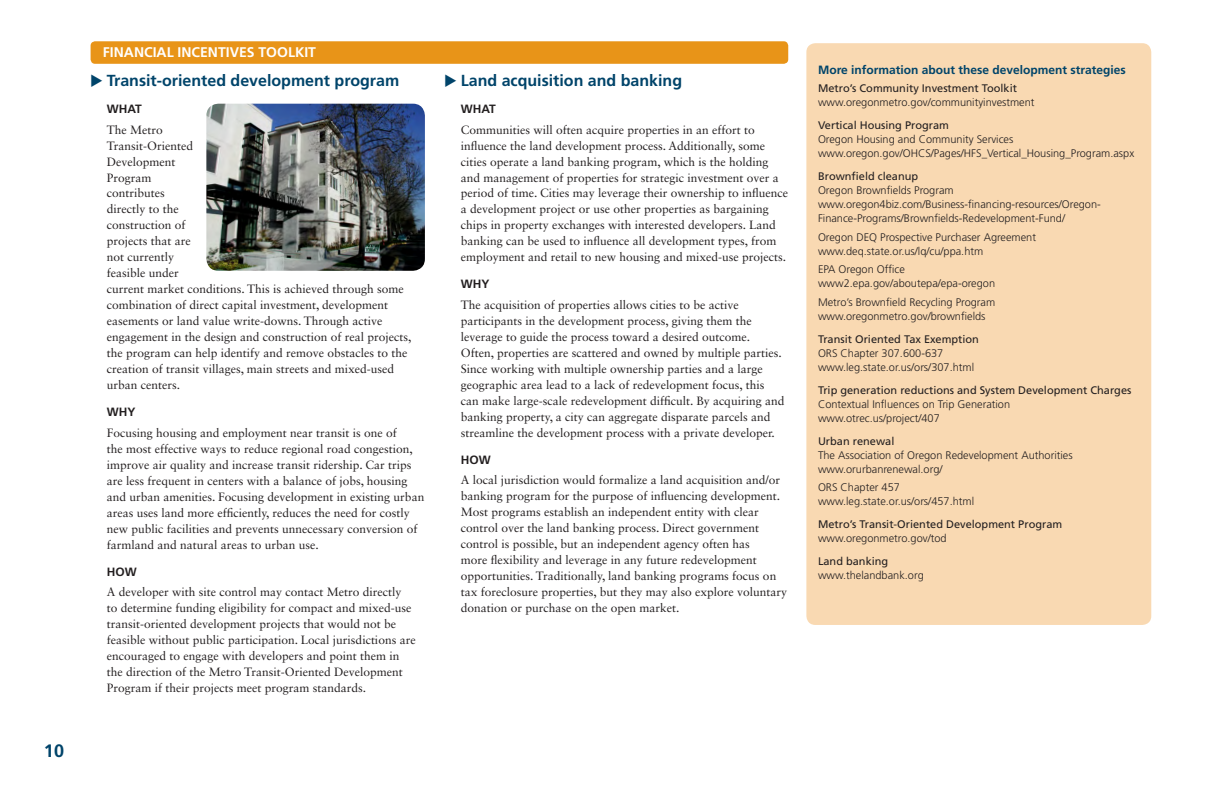
<style>
.page{position:relative;width:1224px;height:792px;background:#fff}
.page>*{position:absolute;margin:0;border:0;box-sizing:border-box;transform-origin:0 0}
.t1{font:700 18px "Frutiger LT Std";color:#00446a}
.Heading_3{font:700 16px "Frutiger LT Std";color:#00446a}
.t2{font:700 14px "Frutiger LT Std";color:#fff}
.t3{font:12px/16px "Sabon LT Std";color:#231f20}
.Highlight_box_headin{font:700 12px "Frutiger LT Std";color:#00446a}
.Heading_4{font:700 12px "Frutiger LT Std";color:#231f20}
.Highlight_box_basic{font:300 11px/14px "Frutiger LT Std";color:#231f20}
.Highlight_box_basic-2{font:11px/14px "Frutiger LT Std";color:#231f20}
.s1{font-weight:400}
.s2{font-weight:300}
</style>
<div class="page">
<div style="left:806px;top:43px;width:345px;height:582px;background:#f9d9b2;border-radius:9px"></div>
<div style="left:91px;top:41px;width:697px;height:23px;background:#e89418;border-radius:4px"></div>
<img style="left:206px;top:104px;width:219px;height:167px">
<p class="t1" style="left:44px;top:740px;width:22px">10</p>
<p class="t2" style="left:103px;top:44px;width:215px">FINANCIAL INCENTIVES TOOLKIT</p>
<p class="Heading_3" style="left:90px;top:71px;width:311px">◆ Transit-oriented development program</p>
<p class="Heading_4" style="left:107px;top:102px;width:37px">WHAT</p>
<p class="t3" style="left:107px;top:121px;width:306px">The Metro<br>Transit-Oriented<br>Development<br>Program<br>contributes<br>directly to the<br>construction of<br>projects that are<br>not currently<br>feasible under<br>current market conditions. This is achieved through some combination of direct capital investment, development easements or land value write-downs. Through active engagement in the design and construction of real projects, the program can help identify and remove obstacles to the creation of transit villages, main streets and mixed-used urban centers.</p>
<p class="Heading_4" style="left:107px;top:405px;width:30px">WHY</p>
<p class="t3" style="left:107px;top:425px;width:319px">Focusing housing and employment near transit is one of<br>the most effective ways to reduce regional road congestion, improve air quality and increase transit ridership. Car trips are less frequent in centers with a balance of jobs, housing and urban amenities. Focusing development in existing urban areas uses land more efficiently, reduces the need for costly new public facilities and prevents unnecessary conversion of farmland and natural areas to urban use.</p>
<p class="Heading_4" style="left:107px;top:565px;width:31px">HOW</p>
<p class="t3" style="left:107px;top:584px;width:310px">A developer with site control may contact Metro directly<br>to determine funding eligibility for compact and mixed-use transit-oriented development projects that would not be feasible without public participation. Local jurisdictions are encouraged to engage with developers and point them in the direction of the Metro Transit-Oriented Development Program if their projects meet program standards.</p>
<p class="Heading_3" style="left:444px;top:71px;width:240px">◆ Land acquisition and banking</p>
<p class="Heading_4" style="left:461px;top:102px;width:37px">WHAT</p>
<p class="t3" style="left:461px;top:121px;width:329px">Communities will often acquire properties in an effort to influence the land development process. Additionally, some cities operate a land banking program, which is the holding and management of properties for strategic investment over a period of time. Cities may leverage their ownership to influence a development project or use other properties as bargaining chips in property exchanges with interested developers. Land banking can be used to influence all development types, from employment and retail to new housing and mixed-use projects.</p>
<p class="Heading_4" style="left:461px;top:277px;width:30px">WHY</p>
<p class="t3" style="left:461px;top:297px;width:325px">The acquisition of properties allows cities to be active participants in the development process, giving them the leverage to guide the process toward a desired outcome.<br>Often, properties are scattered and owned by multiple parties.<br>Since working with multiple ownership parties and a large geographic area lead to a lack of redevelopment focus, this can make large-scale redevelopment difficult. By acquiring and banking property, a city can aggregate disparate parcels and streamline the development process with a private developer.</p>
<p class="Heading_4" style="left:461px;top:453px;width:31px">HOW</p>
<p class="t3" style="left:461px;top:472px;width:328px">A local jurisdiction would formalize a land acquisition and/or banking program for the purpose of influencing development.<br>Most programs establish an independent entity with clear control over the land banking process. Direct government control is possible, but an independent agency often has<br>more flexibility and leverage in any future redevelopment opportunities. Traditionally, land banking programs focus on tax foreclosure properties, but they may also explore voluntary donation or purchase on the open market.</p>
<p class="Highlight_box_headin" style="left:818px;top:63px;width:309px">More information about these development strategies</p>
<p class="Highlight_box_basic" style="left:818px;top:82px;width:218px"><span class="s1">Metro’s Community Investment Toolkit </span>www.oregonmetro.gov/communityinvestment</p>
<p class="Highlight_box_basic" style="left:818px;top:119px;width:318px"><span class="s1">Vertical Housing Program<br></span>Oregon Housing and Community Services www.oregon.gov/OHCS/Pages/HFS_Vertical_Housing_Program.aspx</p>
<p class="Highlight_box_basic" style="left:818px;top:170px;width:284px"><span class="s1">Brownfield cleanup<br></span>Oregon Brownfields Program www.oregon4biz.com/Business-financing-resources/Oregon-Finance-Programs/Brownfields-Redevelopment-Fund/</p>
<p class="Highlight_box_basic" style="left:818px;top:230px;width:219px">Oregon DEQ Prospective Purchaser Agreement www.deq.state.or.us/lq/cu/ppa.htm</p>
<p class="Highlight_box_basic" style="left:818px;top:263px;width:179px">EPA Oregon Office www2.epa.gov/aboutepa/epa-oregon</p>
<p class="Highlight_box_basic" style="left:818px;top:295px;width:179px">Metro’s Brownfield Recycling Program www.oregonmetro.gov/brownfields</p>
<p class="Highlight_box_basic" style="left:818px;top:332px;width:162px"><span class="s1">Transit Oriented Tax Exemption<br></span>ORS Chapter 307.600-637 www.leg.state.or.us/ors/307.html</p>
<p class="Highlight_box_basic" style="left:818px;top:383px;width:315px"><span class="s1">Trip generation reductions and System Development Charges<br></span>Contextual Influences on Trip Generation www.otrec.us/project/407</p>
<p class="Highlight_box_basic" style="left:818px;top:434px;width:256px"><span class="s1">Urban renewal<br></span>The Association of Oregon Redevelopment Authorities www.orurbanrenewal.org/</p>
<p class="Highlight_box_basic" style="left:818px;top:481px;width:158px">ORS Chapter 457 www.leg.state.or.us/ors/457.html</p>
<p class="Highlight_box_basic-2" style="left:818px;top:518px;width:246px">Metro’s Transit-Oriented Development Program <span class="s2">www.oregonmetro.gov/tod</span></p>
<p class="Highlight_box_basic" style="left:818px;top:555px;width:107px"><span class="s1">Land banking </span>www.thelandbank.org</p>
</div>
